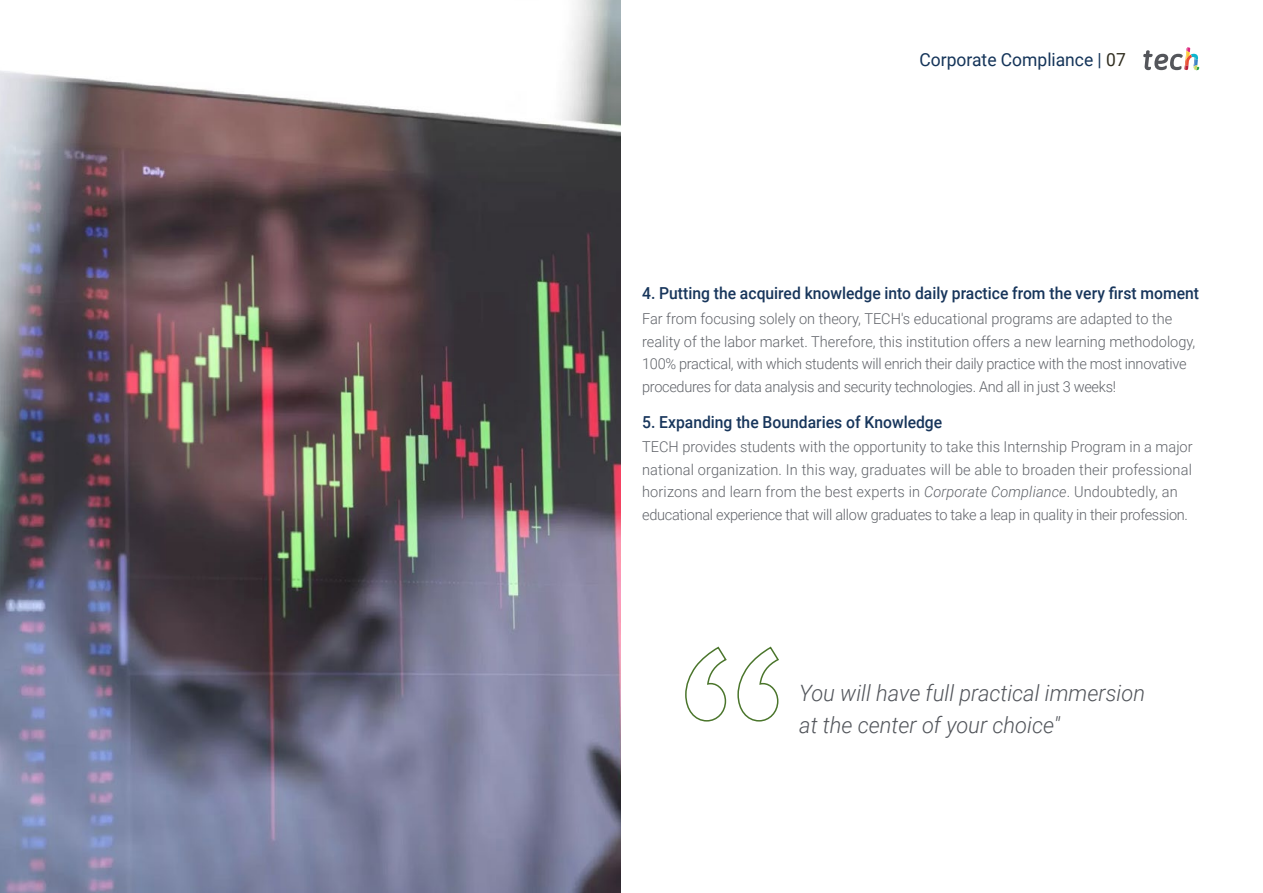
<style>
.page{position:relative;width:1263px;height:893px;background:#fff}
.page>*{position:absolute;margin:0;border:0;box-sizing:border-box;transform-origin:0 0}
.t1{font:italic 300 22.5px/31.5px "Roboto";color:#52555b}
.t2{font:18px "Roboto";color:#143459}
.t3{font:500 16.5px "Roboto";color:#17355b;scale:.95 1}
.t4{font:300 15px/22.5px "Roboto";color:#61646a}
.t5{font:300 15px/22.5px "Roboto";letter-spacing:-.02em;color:#61646a}
.s1{color:#312e20}
.s2{font-style:italic}
</style>
<div class="page">
<img style="left:0;top:0;width:621px;height:893px">
<svg style="left:685px;top:646px;width:94px;height:76px"></svg>
<svg style="left:1143px;top:47px;width:56px;height:24px"></svg>
<p class="t2" style="left:919px;top:47px;width:208px">Corporate Compliance | <span class="s1">07</span></p>
<p class="t3" style="left:642px;top:282px;width:588px">4. Putting the acquired knowledge into daily practice from the very first moment</p>
<p class="t5" style="left:642px;top:307px;width:555px">Far from focusing solely on theory, TECH's educational programs are adapted to the reality of the labor market. Therefore, this institution offers a new learning methodology, 100% practical, with which students will enrich their daily practice with the most innovative procedures for data analysis and security technologies. And all in just 3 weeks!</p>
<p class="t3" style="left:642px;top:410px;width:317px">5. Expanding the Boundaries of Knowledge</p>
<p class="t4" style="left:642px;top:435px;width:552px">TECH provides students with the opportunity to take this Internship Program in a major national organization. In this way, graduates will be able to broaden their professional horizons and learn from the best experts in <span class="s2">Corporate Compliance</span>. Undoubtedly, an educational experience that will allow graduates to take a leap in quality in their profession.</p>
<h1 class="t1" style="left:799px;top:676px;width:347px">You will have full practical immersion at the center of your choice"</h1>
</div>
